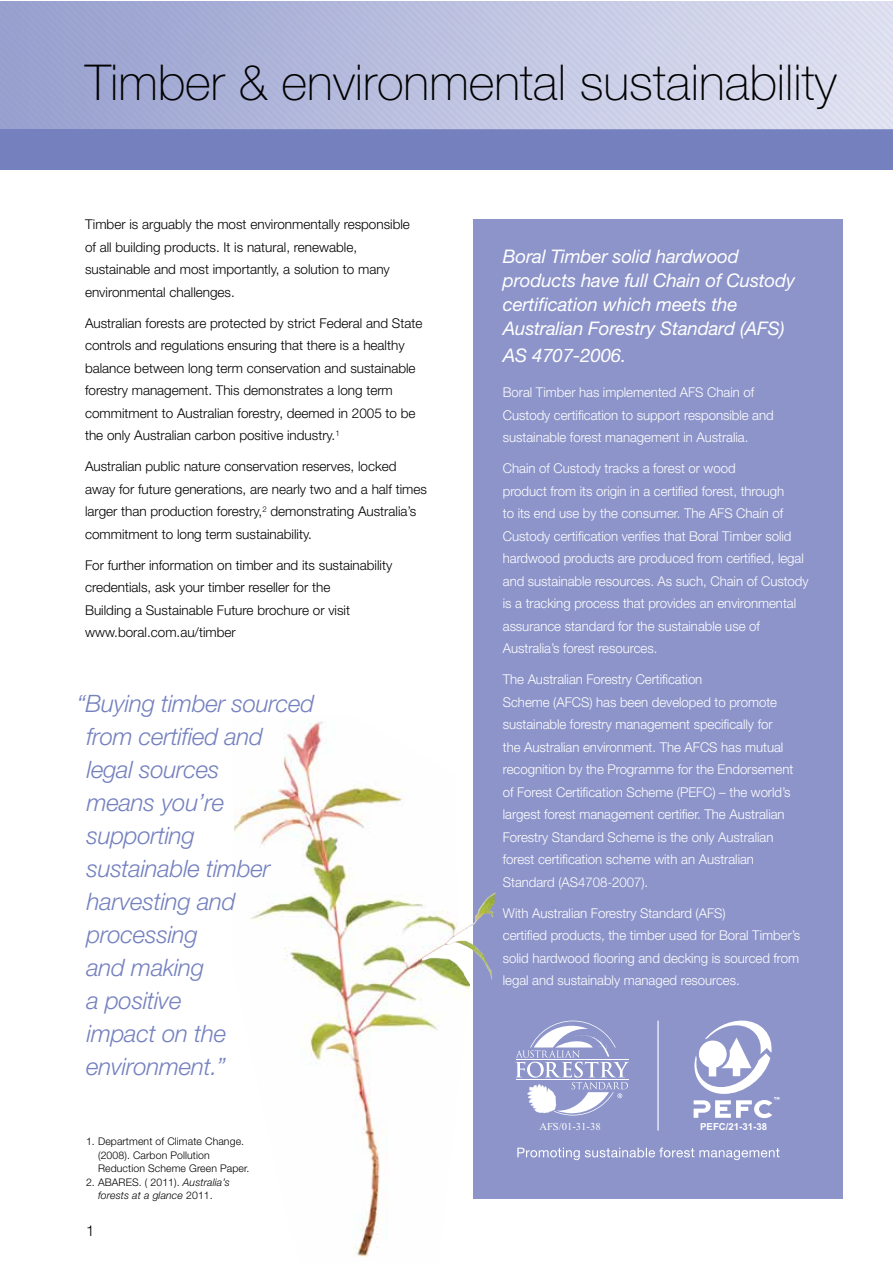
<style>
.page{position:relative;width:893px;height:1263px;background:#fff}
.page>*{position:absolute;margin:0;border:0;box-sizing:border-box;transform-origin:0 0}
.t1{font:100 49.5px "Helvetica Neue LT Std";color:#000}
.t2{font:italic 300 24px/33px "Helvetica Neue LT Std";letter-spacing:-.01em;color:#7581bf}
.t3{font:italic 18.75px/24px "Helvetica Neue LT Std";letter-spacing:-.01em;color:#fff}
.t4{font:300 15px "Helvetica Neue LT Std";color:#000}
.t5{font:300 13.5px/22.5px "Helvetica Neue LT Std";letter-spacing:-.005em;color:#fff}
.t6{font:300 13.5px/22.5px "Helvetica Neue LT Std";color:#000}
.t7{font:10.65px "Times New Roman";color:#fff}
.t8{font:300 10.5px/13.5px "Helvetica Neue LT Std";letter-spacing:.01em;color:#000}
.t9{font:italic 300 10.5px/13.5px "Helvetica Neue LT Std";letter-spacing:.01em;color:#000;text-align:center}
.t10{font:700 9.6px "Arial";color:#fff}
.s1{font-style:normal}
</style>
<div class="page">
<div style="left:473px;top:220px;width:370px;height:979px;background:#8c94ca"></div>
<div style="left:0;top:129px;width:892px;height:41px;background:#7581bf"></div>
<svg style="left:0;top:1px;width:892px;height:128px;background:#bbc0df"></svg>
<svg style="left:693px;top:1020px;width:86px;height:98px"></svg>
<svg style="left:515px;top:1020px;width:114px;height:95px"></svg>
<hr style="left:657px;top:1020px;width:2px;height:110px;background:#fff">
<svg style="left:517px;top:1147px;width:262px;height:13px"></svg>
<img style="left:234px;top:720px;width:262px;height:537px">
<h1 class="t1" style="left:85px;top:54px;width:753px">Timber &amp; environmental sustainability</h1>
<p class="t6" style="left:85px;top:213px;width:326px">Timber is arguably the most environmentally responsible of all building products. It is natural, renewable, sustainable and most importantly, a solution to many environmental challenges.</p>
<p class="t6" style="left:85px;top:312px;width:339px">Australian forests are protected by strict Federal and State controls and regulations ensuring that there is a healthy balance between long term conservation and sustainable forestry management. This demonstrates a long term commitment to Australian forestry, deemed in 2005 to be the only Australian carbon positive industry.<sup>1</sup></p>
<p class="t6" style="left:85px;top:455px;width:343px">Australian public nature conservation reserves, locked away for future generations, are nearly two and a half times larger than production forestry,<sup>2</sup> demonstrating Australia’s commitment to long term sustainability.</p>
<p class="t6" style="left:85px;top:554px;width:309px">For further information on timber and its sustainability credentials, ask your timber reseller for the<br>Building a Sustainable Future brochure or visit www.boral.com.au/timber</p>
<h2 class="t2" style="left:86px;top:686px;width:229px;text-indent:-9px">“Buying timber sourced from certified and legal sources<br>means you’re supporting sustainable timber harvesting and processing<br>and making<br>a positive<br>impact on the environment.”</h2>
<p class="t8" style="left:98px;top:1134px;width:153px;text-indent:-12px">1. Department of Climate Change. (2008). Carbon Pollution<br>Reduction Scheme Green Paper.</p>
<p class="t9" style="left:86px;top:1175px;width:145px"><span class="s1">2. ABARES. ( 2011).</span> Australia’s forests at a glance <span class="s1">2011.</span></p>
<p class="t4" style="left:86px;top:1222px;width:10px">1</p>
<h3 class="t3" style="left:503px;top:244px;width:294px">Boral Timber solid hardwood products have full Chain of Custody certification which meets the<br>Australian Forestry Standard (AFS)</h3>
<h3 class="t3" style="left:503px;top:343px;width:125px">AS 4707-2006.</h3>
<p class="t5" style="left:503px;top:381px;width:272px">Boral Timber has implemented AFS Chain of<br>Custody certification to support responsible and sustainable forest management in Australia.</p>
<p class="t5" style="left:503px;top:457px;width:307px">Chain of Custody tracks a forest or wood<br>product from its origin in a certified forest, through<br>to its end use by the consumer. The AFS Chain of Custody certification verifies that Boral Timber solid hardwood products are produced from certified, legal and sustainable resources. As such, Chain of Custody is a tracking process that provides an environmental assurance standard for the sustainable use of Australia’s forest resources.</p>
<p class="t5" style="left:503px;top:668px;width:292px">The Australian Forestry Certification<br>Scheme (AFCS) has been developed to promote sustainable forestry management specifically for the Australian environment. The AFCS has mutual recognition by the Programme for the Endorsement of Forest Certification Scheme (PEFC) – the world’s largest forest management certifier. The Australian Forestry Standard Scheme is the only Australian forest certification scheme with an Australian Standard (AS4708-2007).</p>
<p class="t5" style="left:503px;top:901px;width:299px">With Australian Forestry Standard (AFS)<br>certified products, the timber used for Boral Timber’s solid hardwood flooring and decking is sourced from legal and sustainably managed resources.</p>
<p class="t7" style="left:539px;top:1120px;width:63px">AFS/01-31-38</p>
<p class="t10" style="left:700px;top:1121px;width:69px">PEFC/21-31-38</p>
</div>
